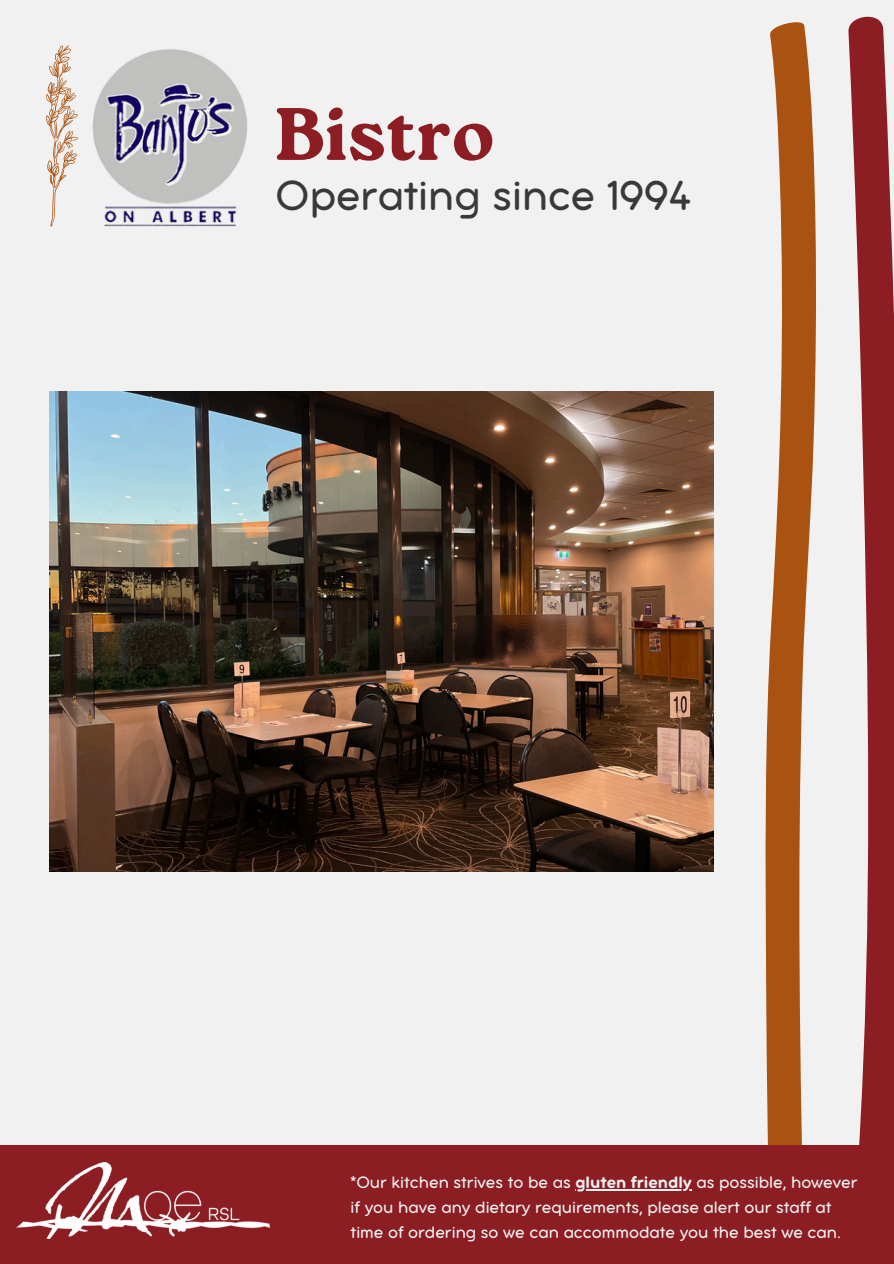
<style>
.page{position:relative;width:894px;height:1264px;background:#fff}
.page>*{position:absolute;margin:0;border:0;box-sizing:border-box;transform-origin:0 0}
.t1{font:74.1px "Roca One Bl";color:#8c1d23}
.t2{font:45.75px "Aristotelica Pro Tx";color:#393939}
.t3{font:18px/24.8px "Aristotelica Pro Tx";color:#f1f1f1}
.s1{font-family:"Aristotelica Pro Tx Bld"}
</style>
<div class="page">
<div style="left:0;top:0;width:893px;height:1263px;background:#f1f1f1"></div>
<svg style="left:765px;top:22px;width:51px;height:1123px;fill:#aa5212"></svg>
<svg style="left:848px;top:16px;width:45px;height:1129px;fill:#8c1d23"></svg>
<div style="left:0;top:1145px;width:893px;height:118px;background:#8c1d23"></div>
<img style="left:17px;top:1162px;width:252px;height:76px">
<svg style="left:46px;top:45px;width:31px;height:181px"></svg>
<img style="left:92px;top:49px;width:155px;height:177px">
<hr style="left:575px;top:1189px;width:116px;height:1px;background:#f1f1f1">
<img style="left:49px;top:392px;width:664px;height:479px">
<p class="t1" style="left:275px;top:91px;width:221px">Bistro</p>
<h1 class="t2" style="left:275px;top:181px;width:418px">Operating since 1994</h1>
<h2 class="t3" style="left:350px;top:1171px;width:508px">*Our kitchen strives to be as <span class="s1">gluten friendly</span> as possible, however</h2>
<p class="t3" style="left:350px;top:1196px;width:492px">if you have any dietary requirements, please alert our staff at time of ordering so we can accommodate you the best we can.</p>
</div>
